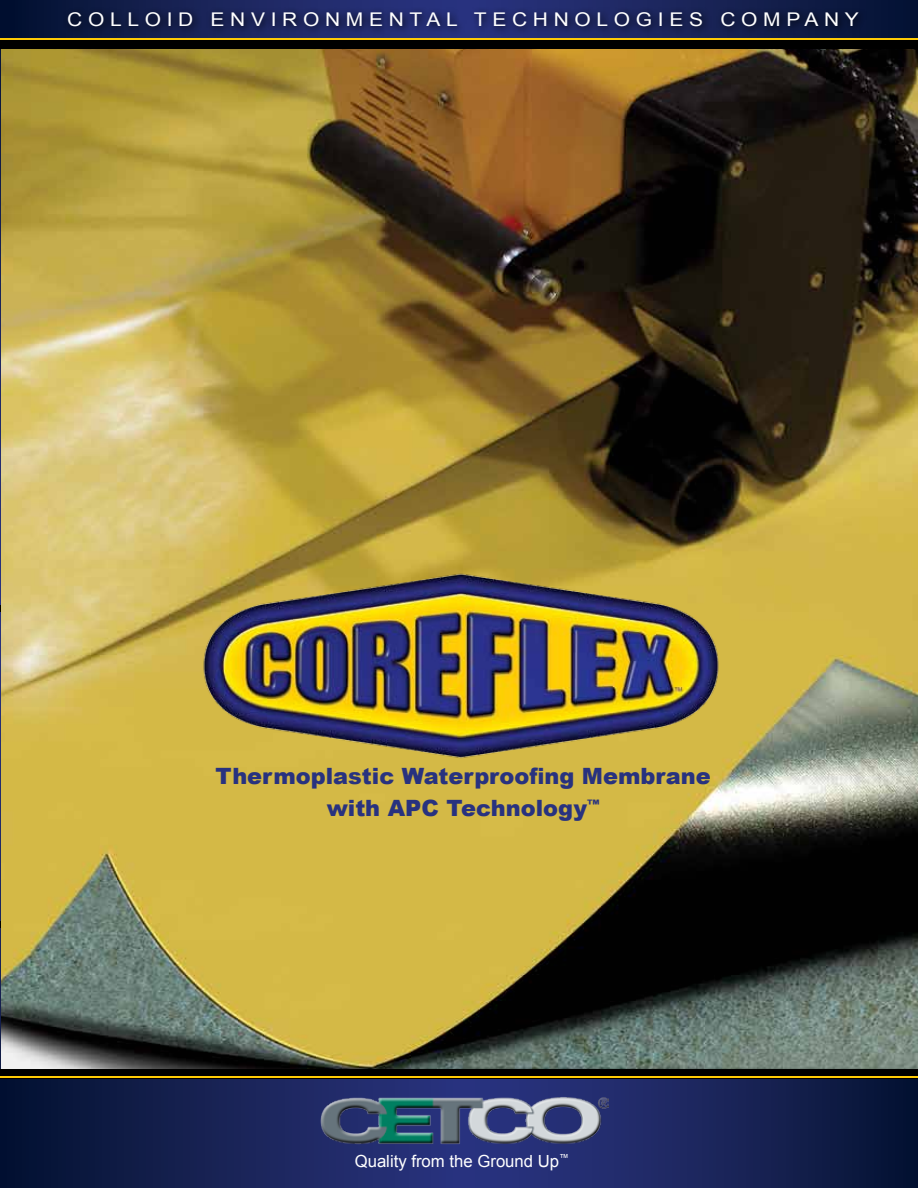
<style>
.page{position:relative;width:918px;height:1188px;background:#fff}
.page>*{position:absolute;margin:0;border:0;box-sizing:border-box;transform-origin:0 0}
.t1{font:900 22.5px/31.8px "Arial";color:#28327f;text-align:center}
.t2{font:18.9px "Arial";letter-spacing:.27em;color:#fff;scale:1.11 1}
.t3{font:16.8px "Arial";color:#fff}
</style>
<div class="page">
<img style="left:1px;top:48px;width:917px;height:1021px">
<svg style="left:0;top:48px;width:1px;height:1021px"></svg>
<svg style="left:0;top:0;width:918px;height:38px;background:#121e4e"></svg>
<div style="left:0;top:39px;width:918px;height:9px;background:#000"></div>
<hr style="left:0;top:38px;width:918px;height:2px;background:#ffcb05">
<div style="left:62px;top:6px;width:805px;height:30px;background:#000;opacity:.95"></div>
<img style="left:199px;top:567px;width:524px;height:199px">
<svg style="left:0;top:1078px;width:918px;height:110px;background:#162154"></svg>
<div style="left:0;top:1069px;width:918px;height:9px;background:#000"></div>
<hr style="left:0;top:1077px;width:918px;height:1px;background:#ffcb05">
<img style="left:320px;top:1096px;width:289px;height:50px">
<p class="t2" style="left:67px;top:7px;width:715px">COLLOID ENVIRONMENTAL TECHNOLOGIES COMPANY</p>
<p class="t1" style="left:216px;top:760px;width:497px">Thermoplastic Waterproofing Membrane with APC Technology<sup>™</sup></p>
<p class="t3" style="left:355px;top:1150px;width:216px">Quality from the Ground Up<sup>™</sup></p>
</div>
